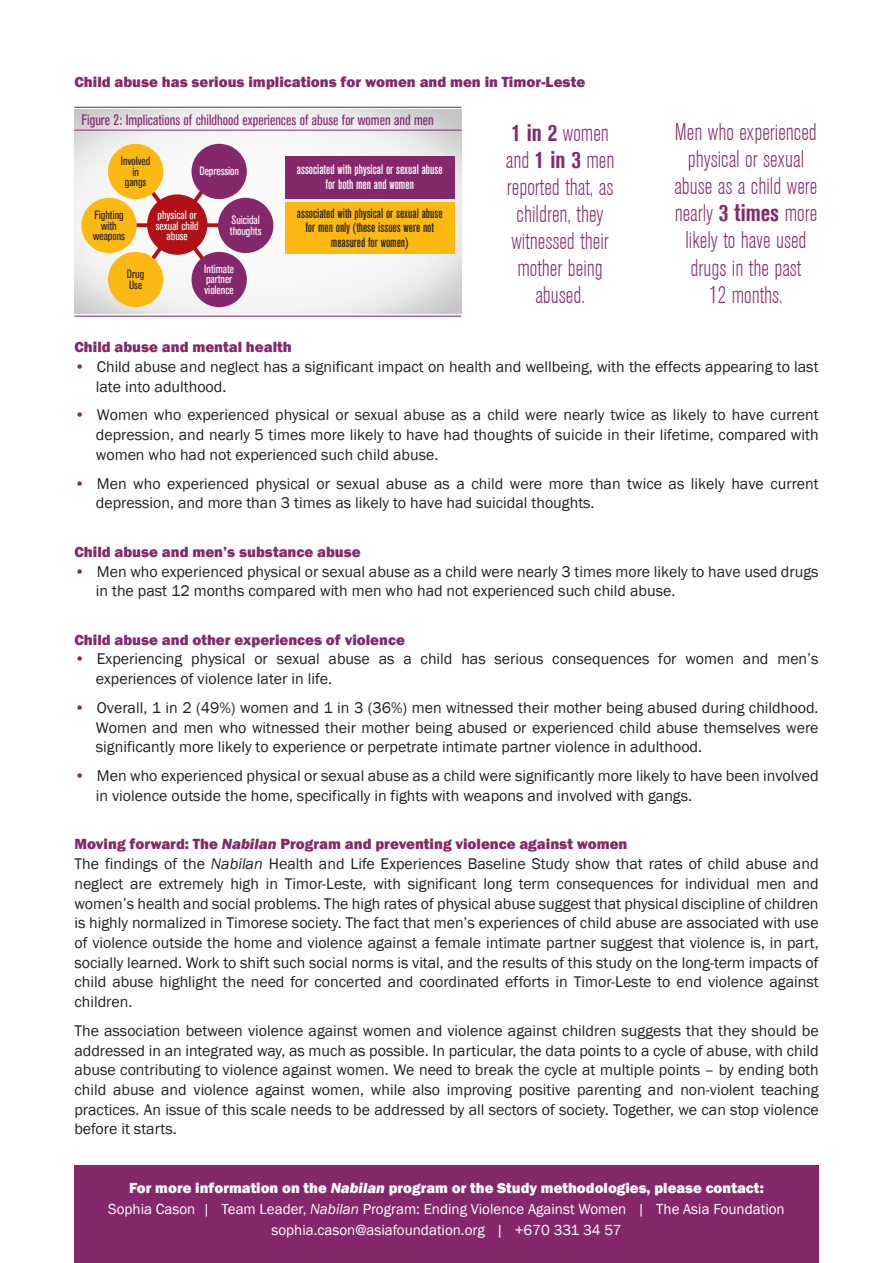
<style>
.page{position:relative;width:893px;height:1263px;background:#fff}
.page>*{position:absolute;margin:0;border:0;box-sizing:border-box;transform-origin:0 0}
.t1{font:300 condensed 24px/27px "Akzidenz Grotesk BE";color:#84296c;text-align:center}
.t2{font:15.9px/19.6px "Franklin Gothic";color:#231f20}
.t3{font:800 15.15px "Franklin Gothic";color:#84296c}
.t4{font:15px/21px "Franklin Gothic";color:#fff;text-align:center}
.t5{font:condensed 15px "Akzidenz Grotesk BE";color:#84296c}
.t6{font:500 condensed 13.5px/14.5px "Akzidenz Grotesk BE";color:#231f20;text-align:center}
.t7{font:500 condensed 13.5px/14.5px "Akzidenz Grotesk BE";color:#fff;text-align:center}
.t8{font:condensed 12px/10.5px "Akzidenz Grotesk BE";color:#fff}
.t9{font:condensed 12px/10.5px "Akzidenz Grotesk BE";color:#231f20;text-align:center}
.s1{font-weight:700}
.s2{color:#84286b}
.s3{font-style:italic}
.s4{font-weight:800}
.s5{font-weight:800;font-style:italic}
</style>
<div class="page">
<div style="left:74px;top:1166px;width:745px;height:97px;background:#84286b"></div>
<svg style="left:74px;top:110px;width:387px;height:204px"></svg>
<hr style="left:74px;top:316px;width:387px;height:1px;background:#84286b">
<hr style="left:74px;top:107px;width:387px;height:1px;background:#84286b">
<hr style="left:74px;top:130px;width:387px;height:1px;background:#84286b">
<div style="left:285px;top:156px;width:169px;height:42px;background:#84286b"></div>
<div style="left:285px;top:202px;width:169px;height:51px;background:#fdb913"></div>
<svg style="left:128px;top:161px;width:98px;height:128px"></svg>
<div style="left:108px;top:252px;width:55px;height:55px;background:#fdb913;border-radius:50%"></div>
<div style="left:147px;top:194px;width:60px;height:61px;background:#b11116;border-radius:50%"></div>
<div style="left:81px;top:198px;width:56px;height:55px;background:#fdb913;border-radius:50%"></div>
<div style="left:108px;top:144px;width:55px;height:55px;background:#fdb913;border-radius:50%"></div>
<div style="left:192px;top:252px;width:55px;height:55px;background:#84286b;border-radius:50%"></div>
<div style="left:218px;top:198px;width:55px;height:55px;background:#84286b;border-radius:50%"></div>
<div style="left:192px;top:144px;width:55px;height:55px;background:#84286b;border-radius:50%"></div>
<p class="t3" style="left:74px;top:72px;width:512px">Child abuse has serious implications for women and men in Timor-Leste</p>
<p class="t5" style="left:82px;top:111px;width:354px">Figure 2: Implications of childhood experiences of abuse for women and men</p>
<p class="t9" style="left:121px;top:156px;width:31px">Involved in gangs</p>
<p class="t8" style="left:199px;top:166px;width:41px">Depression</p>
<p class="t8" style="left:230px;top:215px;width:33px">Suicidal thoughts</p>
<p class="t8" style="left:204px;top:264px;width:31px">Intimate partner violence</p>
<p class="t8" style="left:156px;top:210px;width:44px;text-align:center">physical or sexual child abuse</p>
<p class="t9" style="left:93px;top:210px;width:33px">Fighting with weapons</p>
<p class="t9" style="left:127px;top:269px;width:19px;text-align:left">Drug<br>Use</p>
<p class="t7" style="left:297px;top:163px;width:147px">associated with physical or sexual abuse for both men and women</p>
<p class="t6" style="left:297px;top:206px;width:147px">associated with physical or sexual abuse for men only (these issues were not measured for women)</p>
<h1 class="t1" style="left:506px;top:119px;width:110px"><span class="s1">1 in 2</span> women and <span class="s1">1 in 3</span> men reported that, as children, they witnessed their mother being abused.</h1>
<h1 class="t1" style="left:674px;top:119px;width:145px">Men who experienced physical or sexual abuse as a child were nearly <span class="s1">3 times</span> more likely to have used drugs in the past<br>12 months.</h1>
<p class="t3" style="left:74px;top:337px;width:219px">Child abuse and mental health</p>
<p class="t2" style="left:96px;top:357px;width:724px;text-indent:-21px"><span class="s2">•</span> Child abuse and neglect has a significant impact on health and wellbeing, with the effects appearing to last late into adulthood.</p>
<p class="t2" style="left:96px;top:406px;width:724px;text-align:justify;text-indent:-21px"><span class="s2">•</span> Women who experienced physical or sexual abuse as a child were nearly twice as likely to have current depression, and nearly 5 times more likely to have had thoughts of suicide in their lifetime, compared with women who had not experienced such child abuse.</p>
<p class="t2" style="left:96px;top:474px;width:724px;text-indent:-21px"><span class="s2">•</span> Men who experienced physical or sexual abuse as a child were more than twice as likely have current depression, and more than 3 times as likely to have had suicidal thoughts.</p>
<p class="t3" style="left:74px;top:542px;width:288px">Child abuse and men’s substance abuse</p>
<p class="t2" style="left:96px;top:562px;width:724px;text-indent:-21px"><span class="s2">•</span> Men who experienced physical or sexual abuse as a child were nearly 3 times more likely to have used drugs in the past 12 months compared with men who had not experienced such child abuse.</p>
<p class="t3" style="left:74px;top:630px;width:332px">Child abuse and other experiences of violence</p>
<p class="t2" style="left:96px;top:650px;width:724px;text-indent:-21px"><span class="s2">•</span> Experiencing physical or sexual abuse as a child has serious consequences for women and men’s experiences of violence later in life.</p>
<p class="t2" style="left:96px;top:698px;width:724px;text-align:justify;text-indent:-21px"><span class="s2">•</span> Overall, 1 in 2 (49%) women and 1 in 3 (36%) men witnessed their mother being abused during childhood.<br>Women and men who witnessed their mother being abused or experienced child abuse themselves were significantly more likely to experience or perpetrate intimate partner violence in adulthood.</p>
<p class="t2" style="left:96px;top:766px;width:724px;text-indent:-21px"><span class="s2">•</span> Men who experienced physical or sexual abuse as a child were significantly more likely to have been involved in violence outside the home, specifically in fights with weapons and involved with gangs.</p>
<p class="t3" style="left:74px;top:834px;width:555px">Moving forward: The <span class="s3">Nabilan</span> Program and preventing violence against women</p>
<p class="t2" style="left:74px;top:854px;width:746px;text-align:justify">The findings of the <span class="s3">Nabilan</span> Health and Life Experiences Baseline Study show that rates of child abuse and neglect are extremely high in Timor-Leste, with significant long term consequences for individual men and women’s health and social problems. The high rates of physical abuse suggest that physical discipline of children is highly normalized in Timorese society. The fact that men’s experiences of child abuse are associated with use of violence outside the home and violence against a female intimate partner suggest that violence is, in part, socially learned. Work to shift such social norms is vital, and the results of this study on the long-term impacts of child abuse highlight the need for concerted and coordinated efforts in Timor-Leste to end violence against children.</p>
<p class="t2" style="left:74px;top:1021px;width:746px;text-align:justify">The association between violence against women and violence against children suggests that they should be addressed in an integrated way, as much as possible. In particular, the data points to a cycle of abuse, with child abuse contributing to violence against women. We need to break the cycle at multiple points – by ending both child abuse and violence against women, while also improving positive parenting and non-violent teaching practices. An issue of this scale needs to be addressed by all sectors of society. Together, we can stop violence before it starts.</p>
<p class="t4" style="left:108px;top:1178px;width:678px"><span class="s4">For more information on the</span> <span class="s5">Nabilan</span> <span class="s4">program or the Study methodologies, please contact:<br></span>Sophia Cason | Team Leader, <span class="s3">Nabilan</span> Program: Ending Violence Against Women | The Asia Foundation sophia.cason@asiafoundation.org | +670 331 34 57</p>
</div>
